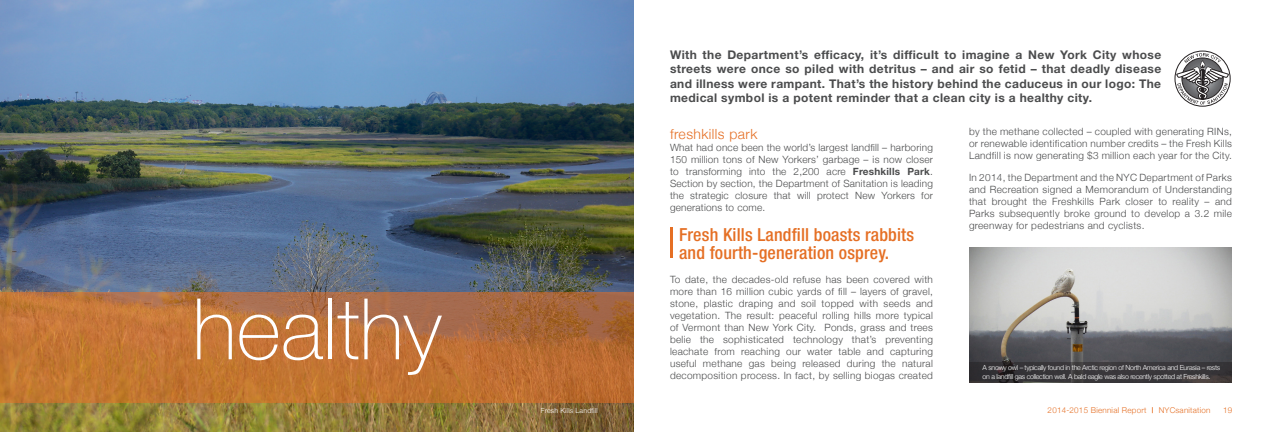
<style>
.page{position:relative;width:1268px;height:432px;background:#fff}
.page>*{position:absolute;margin:0;border:0;box-sizing:border-box;transform-origin:0 0}
.t1{font:100 85px "Helvetica Neue";color:#fff}
.t2{font:500 condensed 18px/18px "Helvetica Neue";letter-spacing:.01em;color:#e56f24}
.t3{font:300 14px "Helvetica Neue";letter-spacing:.03em;color:#e56f24}
.t4{font:700 12px/14.4px "Helvetica Neue";letter-spacing:.03em;color:#4b4c4d;text-align:justify}
.t5{font:300 10px/12px "Helvetica Neue";letter-spacing:.03em;color:#4b4c4d;text-align:justify}
.t6{font:300 8px "Helvetica Neue";letter-spacing:.03em;color:#e56f24}
.t7{font:300 7px/8.4px "Helvetica Neue";letter-spacing:-.035em;color:#fff}
.t8{font:300 7px "Helvetica Neue";letter-spacing:.03em;color:#fff}
.s1{font-weight:700}
</style>
<div class="page">
<img style="left:0;top:0;width:634px;height:432px">
<svg style="left:0;top:292px;width:634px;height:110px;background:#bb7137"></svg>
<hr style="left:670px;top:228px;width:2px;height:30px;background:#e56f24">
<img style="left:969px;top:248px;width:262px;height:114px">
<svg style="left:1174px;top:50px;width:56px;height:57px"></svg>
<svg style="left:969px;top:362px;width:262px;height:20px;background:#373437"></svg>
<p class="t1" style="left:192px;top:281px;width:250px">healthy</p>
<p class="t8" style="left:540px;top:407px;width:59px">Fresh Kills Landfill</p>
<p class="t4" style="left:670px;top:47px;width:492px">With the Department’s efficacy, it’s difficult to imagine a New York City whose streets were once so piled with detritus – and air so fetid – that deadly disease and illness were rampant. That’s the history behind the caduceus in our logo: The medical symbol is a potent reminder that a clean city is a healthy city.</p>
<p class="t3" style="left:670px;top:125px;width:89px">freshkills park</p>
<p class="t5" style="left:670px;top:141px;width:264px">What had once been the world’s largest landfill – harboring 150 million tons of New Yorkers’ garbage – is now closer to transforming into the 2,200 acre <span class="s1">Freshkills Park</span>.<br>Section by section, the Department of Sanitation is leading the strategic closure that will protect New Yorkers for generations to come.</p>
<p class="t2" style="left:679px;top:225px;width:236px">Fresh Kills Landfill boasts rabbits and fourth-generation osprey.</p>
<p class="t5" style="left:670px;top:273px;width:264px">To date, the decades-old refuse has been covered with more than 16 million cubic yards of fill – layers of gravel, stone, plastic draping and soil topped with seeds and vegetation. The result: peaceful rolling hills more typical of Vermont than New York City. Ponds, grass and trees belie the sophisticated technology that’s preventing leachate from reaching our water table and capturing useful methane gas being released during the natural decomposition process. In fact, by selling biogas created</p>
<p class="t5" style="left:968px;top:125px;width:264px">by the methane collected – coupled with generating RINs, or renewable identification number credits – the Fresh Kills Landfill is now generating $3 million each year for the City.</p>
<p class="t5" style="left:968px;top:171px;width:264px">In 2014, the Department and the NYC Department of Parks and Recreation signed a Memorandum of Understanding that brought the Freshkills Park closer to reality – and Parks subsequently broke ground to develop a 3.2 mile greenway for pedestrians and cyclists.</p>
<p class="t7" style="left:982px;top:363px;width:239px">A snowy owl – typically found in the Arctic region of North America and Eurasia – rests on a landfill gas collection well. A bald eagle was also recently spotted at Freshkills.</p>
<p class="t6" style="left:1047px;top:405px;width:164px">2014-2015 Biennial Report <span class="s1">|</span> NYCsanitation</p>
<p class="t6" style="left:1222px;top:405px;width:11px">19</p>
</div>
